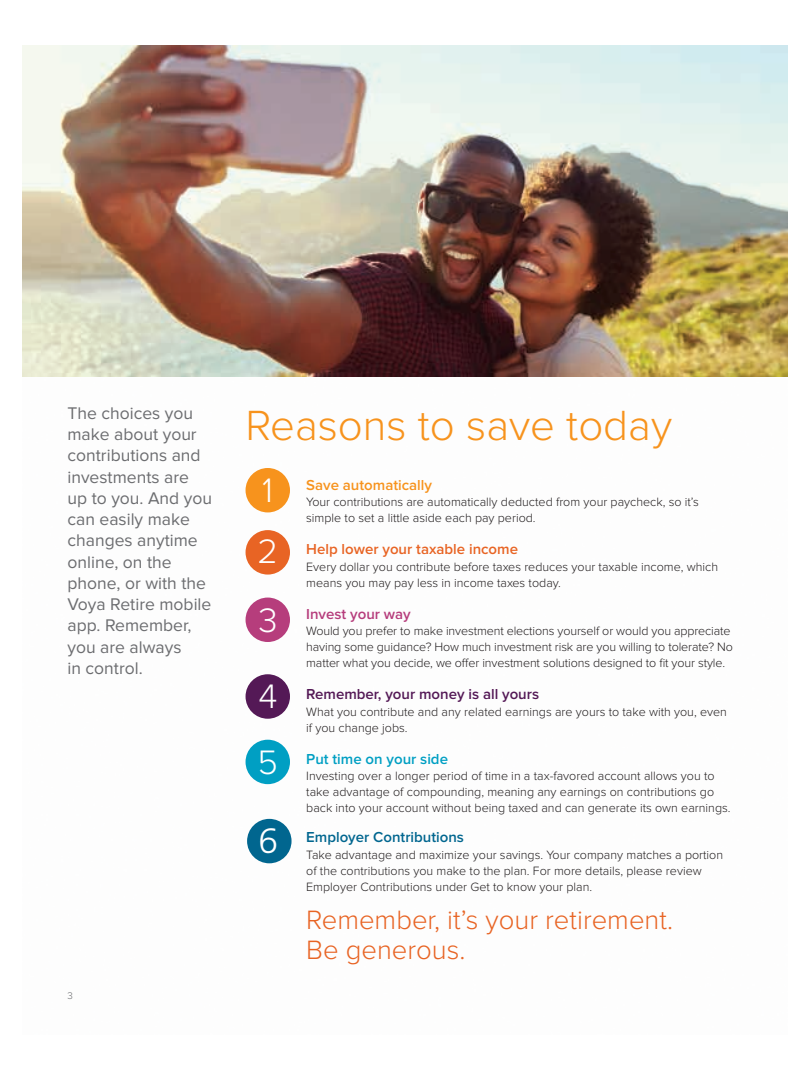
<style>
.page{position:relative;width:810px;height:1080px;background:#fff}
.page>*{position:absolute;margin:0;border:0;box-sizing:border-box;transform-origin:0 0}
.t1{font:300 43.75px "Proxima Nova";color:#f7931d}
.t2{font:300 35.12px "Proxima Nova";color:#fff}
.t3{font:300 35.12px "Frutiger LT Std";color:#fff}
.t4{font:300 27.5px/30px "Proxima Nova";color:#e86424}
.t5{font:17.5px/21.2px "Proxima Nova";color:#6c6d70}
.t6{font:600 15px "Proxima Nova";color:#541956}
.t7{font:600 15px "Proxima Nova";color:#e86424}
.t8{font:600 15px "Proxima Nova";color:#01668f}
.t9{font:600 15px "Proxima Nova";color:#f7931d}
.t10{font:600 15px "Proxima Nova";color:#009fc3}
.t11{font:600 15px "Proxima Nova";color:#b63d7c}
.t12{font:300 12.5px/16.2px "Proxima Nova";color:#231f20}
.t13{font:300 10px "Proxima Nova";color:#6c6d70}
</style>
<div class="page">
<img style="left:22px;top:45px;width:766px;height:331px">
<div style="left:246px;top:740px;width:44px;height:44px;background:#009fc3;border-radius:50%"></div>
<div style="left:246px;top:598px;width:44px;height:44px;background:#b63d7c;border-radius:50%"></div>
<div style="left:246px;top:530px;width:44px;height:45px;background:#e86424;border-radius:50%"></div>
<div style="left:246px;top:468px;width:44px;height:44px;background:#f7931d;border-radius:50%"></div>
<div style="left:246px;top:674px;width:44px;height:45px;background:#541956;border-radius:50%"></div>
<div style="left:247px;top:819px;width:45px;height:44px;background:#01668f;border-radius:50%"></div>
<h3 class="t5" style="left:68px;top:403px;width:146px">The choices you make about your contributions and investments are up to you. And you can easily make changes anytime online, on the phone, or with the<br>Voya Retire mobile app. Remember, you are always<br>in control.</h3>
<p class="t13" style="left:68px;top:990px;width:7px">3</p>
<h1 class="t1" style="left:246px;top:400px;width:428px">Reasons to save today</h1>
<h2 class="t2" style="left:262px;top:470px;width:12px">1</h2>
<h2 class="t2" style="left:258px;top:531px;width:22px">2</h2>
<h2 class="t2" style="left:258px;top:600px;width:21px">3</h2>
<h2 class="t2" style="left:258px;top:676px;width:21px">4</h2>
<h2 class="t2" style="left:258px;top:742px;width:22px">5</h2>
<p class="t9" style="left:306px;top:476px;width:127px">Save automatically</p>
<p class="t12" style="left:306px;top:494px;width:394px">Your contributions are automatically deducted from your paycheck, so it’s simple to set a little aside each pay period.</p>
<p class="t7" style="left:306px;top:541px;width:213px">Help lower your taxable income</p>
<p class="t12" style="left:306px;top:558px;width:413px">Every dollar you contribute before taxes reduces your taxable income, which means you may pay less in income taxes today.</p>
<p class="t11" style="left:306px;top:605px;width:106px">Invest your way</p>
<p class="t12" style="left:306px;top:623px;width:428px">Would you prefer to make investment elections yourself or would you appreciate having some guidance? How much investment risk are you willing to tolerate? No matter what you decide, we offer investment solutions designed to fit your style.</p>
<p class="t6" style="left:306px;top:686px;width:234px">Remember, your money is all yours</p>
<p class="t12" style="left:306px;top:703px;width:422px">What you contribute and any related earnings are yours to take with you, even if you change jobs.</p>
<p class="t10" style="left:306px;top:750px;width:143px">Put time on your side</p>
<p class="t12" style="left:306px;top:768px;width:426px">Investing over a longer period of time in a tax-favored account allows you to take advantage of compounding, meaning any earnings on contributions go back into your account without being taxed and can generate its own earnings.</p>
<h2 class="t3" style="left:258px;top:821px;width:21px">6</h2>
<p class="t8" style="left:306px;top:829px;width:159px">Employer Contributions</p>
<p class="t12" style="left:306px;top:846px;width:418px">Take advantage and maximize your savings. Your company matches a portion of the contributions you make to the plan. For more details, please review<br>Employer Contributions under Get to know your plan.</p>
<h3 class="t4" style="left:306px;top:905px;width:368px">Remember, it’s your retirement.<br>Be generous.</h3>
</div>
